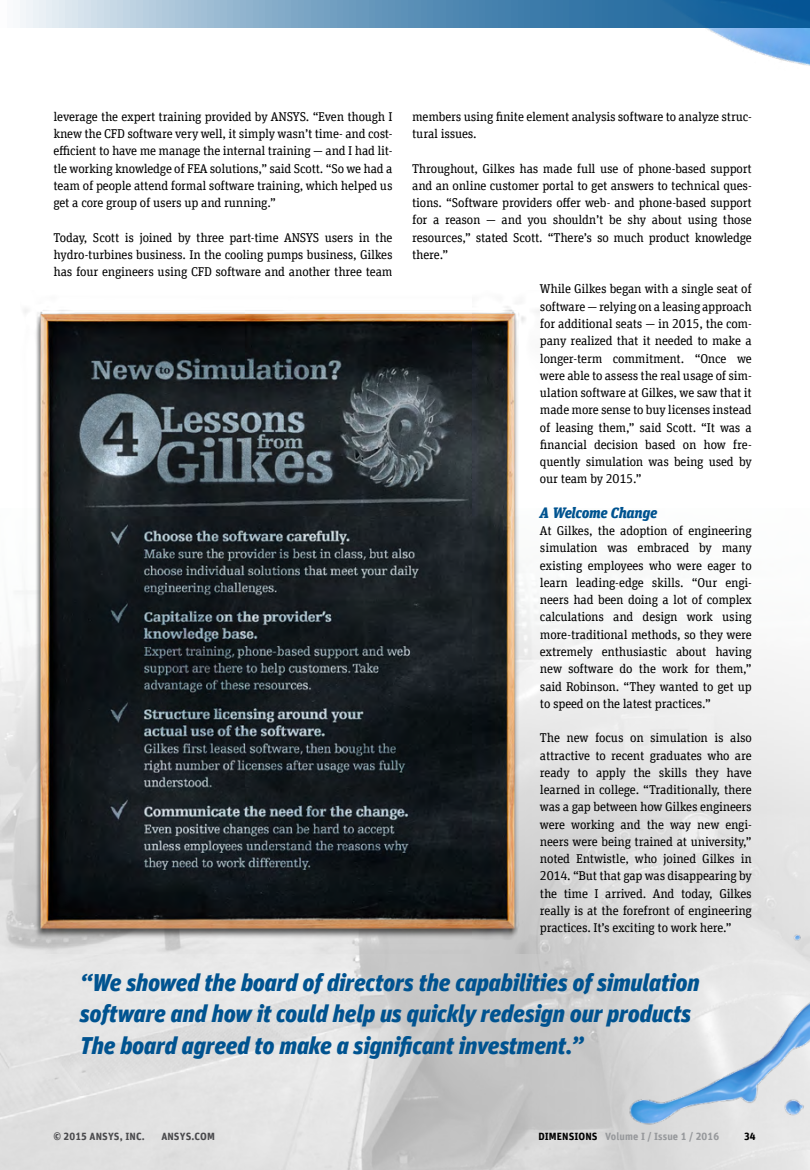
<style>
.page{position:relative;width:810px;height:1170px;background:#fff}
.page>*{position:absolute;margin:0;border:0;box-sizing:border-box;transform-origin:0 0}
.t1{font:italic 900 24px/31.5px "Unit Offc Pro";letter-spacing:-.01em;color:#005390}
.t2{font:italic 900 15px "Unit Slab Offc Pro";letter-spacing:-.02em;color:#005390}
.t3{font:12.75px/17.2px "Unit Slab Offc Pro";letter-spacing:-.015em;color:#000;text-align:justify}
.t4{font:700 10.5px "Unit Offc Pro";letter-spacing:.01em;color:#97999c}
.t5{font:700 10.5px "Unit Offc Pro";letter-spacing:.01em;color:#4a4a4d}
.t6{font:700 10.5px "Unit Offc Pro";color:#000}
.s1{color:#000}
</style>
<div class="page">
<img style="left:0;top:588px;width:687px;height:581px">
<img style="left:20px;top:306px;width:520px;height:647px">
<img style="left:705px;top:28px;width:105px;height:38px">
<img style="left:582px;top:628px;width:228px;height:541px">
<svg style="left:20px;top:0;width:790px;height:28px;background:#6698bc"></svg>
<p class="t3" style="left:412px;top:107px;width:341px">members using finite element analysis software to analyze struc&shy;tural issues.</p>
<p class="t3" style="left:412px;top:159px;width:341px">Throughout, Gilkes has made full use of phone-based support and an online customer portal to get answers to technical ques&shy;tions. “Software providers offer web- and phone-based support for a reason — and you shouldn’t be shy about using those resources,” stated Scott. “There’s so much product knowledge there.”</p>
<p class="t3" style="left:540px;top:280px;width:213px">While Gilkes began with a single seat of software — relying on a leasing approach for additional seats — in 2015, the com&shy;pany realized that it needed to make a longer-term commitment. “Once we were able to assess the real usage of sim&shy;ulation software at Gilkes, we saw that it made more sense to buy licenses instead of leasing them,” said Scott. “It was a financial decision based on how fre&shy;quently simulation was being used by our team by 2015.”</p>
<p class="t2" style="left:540px;top:501px;width:119px">A Welcome Change</p>
<p class="t3" style="left:540px;top:521px;width:213px">At Gilkes, the adoption of engineering simulation was embraced by many existing employees who were eager to learn leading-edge skills. “Our engi&shy;neers had been doing a lot of complex calculations and design work using more-traditional methods, so they were extremely enthusiastic about having new software do the work for them,” said Robinson. “They wanted to get up to speed on the latest practices.”</p>
<p class="t3" style="left:540px;top:728px;width:213px">The new focus on simulation is also attractive to recent graduates who are ready to apply the skills they have learned in college. “Traditionally, there was a gap between how Gilkes engineers were working and the way new engi&shy;neers were being trained at university,” noted Entwistle, who joined Gilkes in 2014. “But that gap was disappearing by the time I arrived. And today, Gilkes really is at the forefront of engineering practices. It’s exciting to work here.”</p>
<h1 class="t1" style="left:80px;top:964px;width:621px">“We showed the board of directors the capabilities of simulation software and how it could help us quickly redesign our products<br>The board agreed to make a significant investment.”</h1>
<p class="t3" style="left:53px;top:107px;width:341px">leverage the expert training provided by ANSYS. “Even though I knew the CFD software very well, it simply wasn’t time- and cost&shy;efficient to have me manage the internal training — and I had lit&shy;tle working knowledge of FEA solutions,” said Scott. “So we had a team of people attend formal software training, which helped us get a core group of users up and running.”</p>
<p class="t3" style="left:53px;top:228px;width:341px">Today, Scott is joined by three part-time ANSYS users in the hydro-turbines business. In the cooling pumps business, Gilkes has four engineers using CFD software and another three team</p>
<p class="t5" style="left:53px;top:1128px;width:93px">© 2015 ANSYS, INC.</p>
<p class="t5" style="left:161px;top:1128px;width:55px">ANSYS.COM</p>
<p class="t4" style="left:538px;top:1128px;width:182px"><span class="s1">DIMENSIONS</span> Volume I / Issue 1 / 2016</p>
<p class="t6" style="left:744px;top:1128px;width:13px">34</p>
</div>
